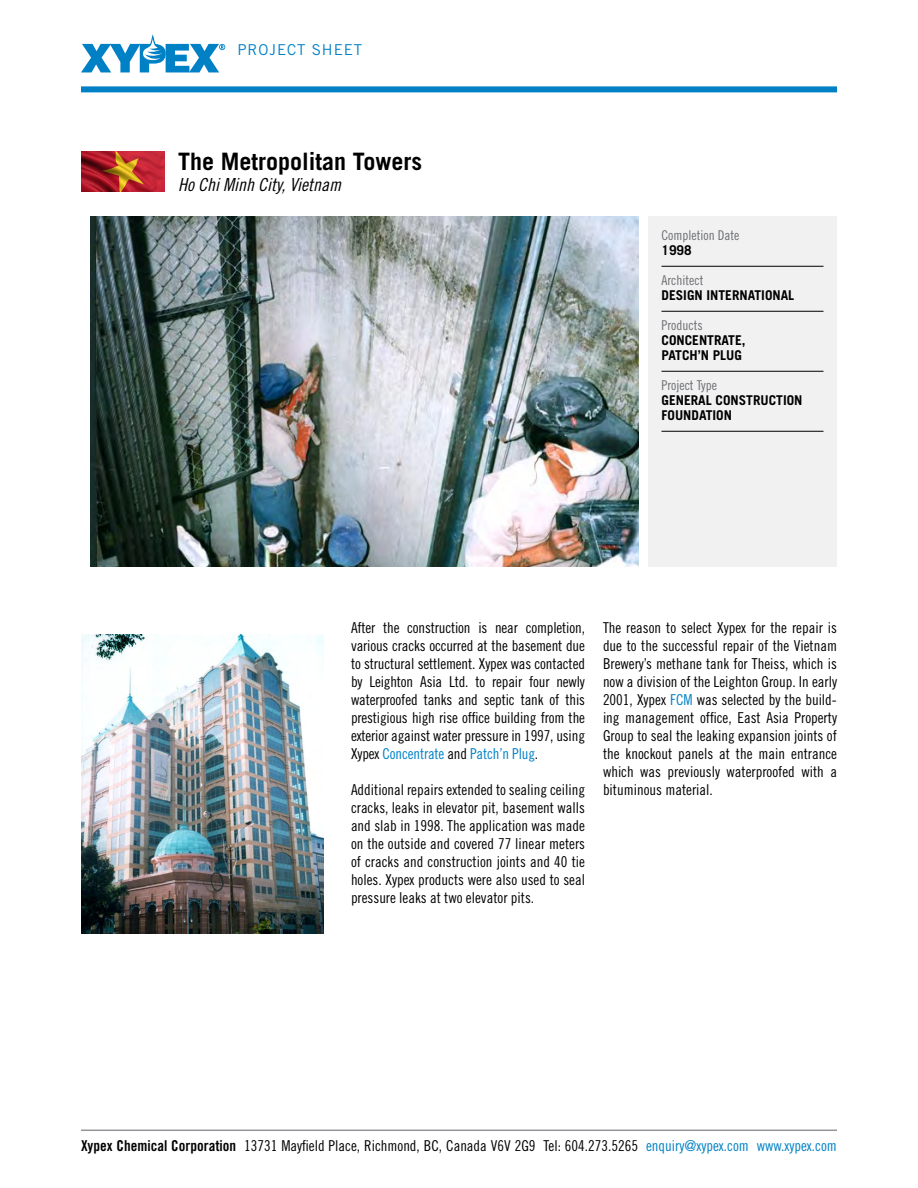
<style>
.page{position:relative;width:918px;height:1188px;background:#fff}
.page>*{position:absolute;margin:0;border:0;box-sizing:border-box;transform-origin:0 0}
.t1{font:700 24px "Trade Gothic";color:#000}
.t2{font:18px "Trade Gothic Cond Eighteen Obl";color:#000}
.t3{font:15px/18px "Trade Gothic Cond Eighteen";color:#000;text-align:justify}
.t4{font:15px "Trade Gothic";letter-spacing:.06em;color:#0081c6}
.t5{font:700 13.5px/15px "Trade Gothic";color:#000}
.t6{font:13.5px "Trade Gothic Cond Eighteen";color:#6d6e71}
.s1{color:#0081c6}
.s2{font-family:"Trade Gothic Bold Cond Twenty"}
</style>
<div class="page">
<svg style="left:81px;top:34px;width:144px;height:38px"></svg>
<div style="left:81px;top:86px;width:756px;height:6px;background:#0081c6"></div>
<img style="left:81px;top:151px;width:83px;height:40px">
<img style="left:90px;top:216px;width:549px;height:351px">
<div style="left:648px;top:216px;width:189px;height:351px;background:#f1f1f2"></div>
<hr style="left:662px;top:266px;width:162px;height:1px;background:#000">
<hr style="left:662px;top:311px;width:162px;height:1px;background:#000">
<hr style="left:662px;top:371px;width:162px;height:1px;background:#000">
<hr style="left:662px;top:431px;width:162px;height:1px;background:#000">
<img style="left:81px;top:634px;width:243px;height:299px">
<hr style="left:81px;top:1130px;width:756px;height:1px;background:#939598">
<p class="t4" style="left:238px;top:40px;width:126px">PROJECT SHEET</p>
<h1 class="t1" style="left:178px;top:146px;width:246px">The Metropolitan Towers</h1>
<p class="t2" style="left:178px;top:174px;width:164px">Ho Chi Minh City, Vietnam</p>
<p class="t6" style="left:662px;top:227px;width:79px">Completion Date</p>
<p class="t5" style="left:662px;top:243px;width:32px">1998</p>
<p class="t6" style="left:662px;top:272px;width:43px">Architect</p>
<p class="t5" style="left:662px;top:288px;width:134px">DESIGN INTERNATIONAL</p>
<p class="t6" style="left:662px;top:317px;width:43px">Products</p>
<p class="t5" style="left:662px;top:333px;width:86px">CONCENTRATE,<br>PATCH’N PLUG</p>
<p class="t6" style="left:662px;top:377px;width:57px">Project Type</p>
<p class="t5" style="left:662px;top:393px;width:143px">GENERAL CONSTRUCTION<br>FOUNDATION</p>
<p class="t3" style="left:351px;top:618px;width:236px">After the construction is near completion, various cracks occurred at the basement due to structural settlement. Xypex was contacted by Leighton Asia Ltd. to repair four newly waterproofed tanks and septic tank of this prestigious high rise office building from the exterior against water pressure in 1997, using Xypex <span class="s1">Concentrate</span> and <span class="s1">Patch’n Plug</span>.</p>
<p class="t3" style="left:351px;top:780px;width:236px">Additional repairs extended to sealing ceiling cracks, leaks in elevator pit, basement walls and slab in 1998. The application was made on the outside and covered 77 linear meters of cracks and construction joints and 40 tie holes. Xypex products were also used to seal pressure leaks at two elevator pits.</p>
<p class="t3" style="left:603px;top:618px;width:236px">The reason to select Xypex for the repair is due to the successful repair of the Vietnam Brewery’s methane tank for Theiss, which is now a division of the Leighton Group. In early 2001, Xypex <span class="s1">FCM</span> was selected by the build&shy;ing management office, East Asia Property Group to seal the leaking expansion joints of the knockout panels at the main entrance which was previously waterproofed with a bituminous material.</p>
<p class="t3" style="left:81px;top:1137px;width:757px"><span class="s2">Xypex Chemical Corporation</span> 13731 Mayfield Place, Richmond, BC, Canada V6V 2G9 Tel: 604.273.5265 <span class="s1">enquiry@xypex.com www.xypex.com</span></p>
</div>
